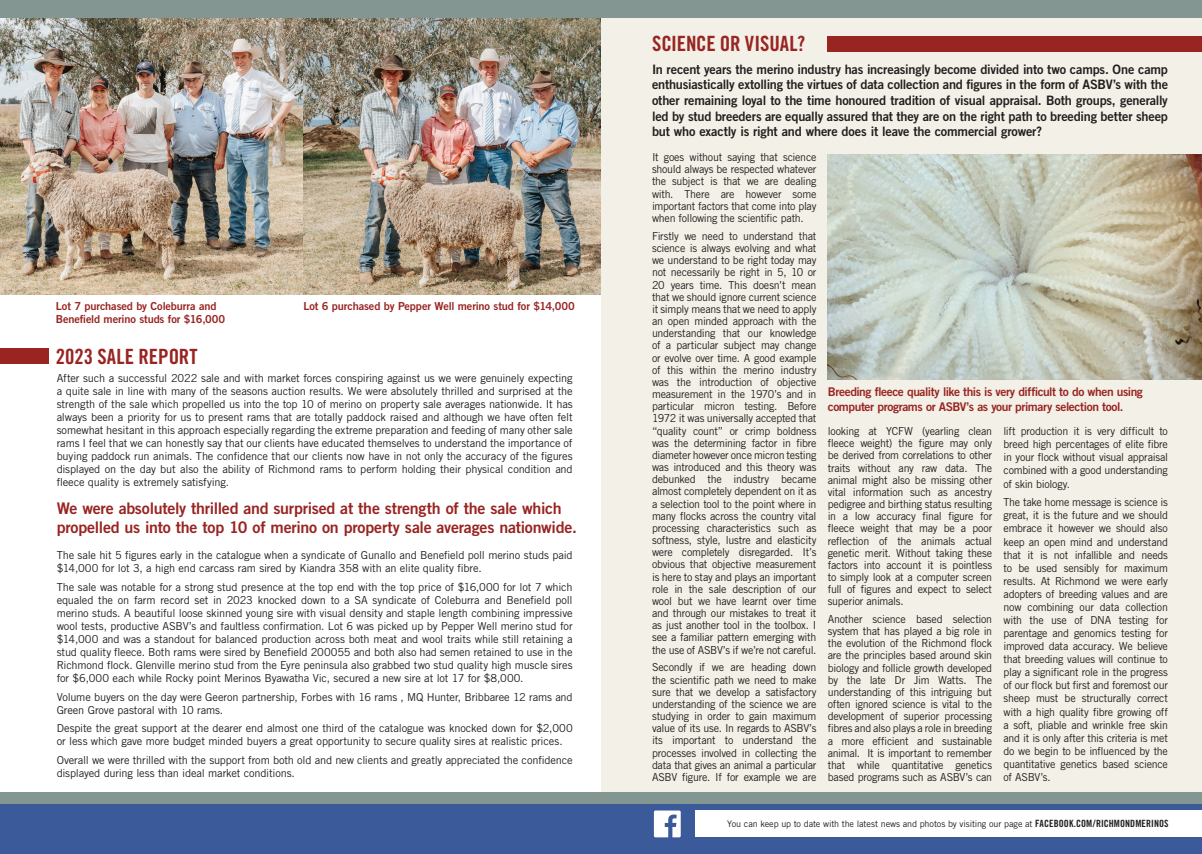
<style>
.page{position:relative;width:1202px;height:854px;background:#fff}
.page>*{position:absolute;margin:0;border:0;box-sizing:border-box;transform-origin:0 0}
.body_copy_para{font:21px "Trade Gothic LT Std Bd Cn 20";color:#982522}
.body_copy_para-2{font:16px/19.2px "Trade Gothic LT Std Bd 2";letter-spacing:-.015em;color:#982522}
.body_copy_para-3{font:13px/15.6px "Trade Gothic LT Std Bd 2";letter-spacing:-.015em;color:#231f20;text-align:justify}
.body_copy_para-4{font:12px/15px "Trade Gothic LT Std Bd 2";letter-spacing:-.035em;color:#982522}
.body_copy_para-5{font:11px/12.2px "Trade Gothic LT Std";letter-spacing:-.015em;color:#231f20;text-align:justify}
.body_copy_para-6{font:11px/13.2px "Trade Gothic LT Std Bd 2";letter-spacing:-.01em;color:#982522}
.body_copy_para-7{font:9px "Trade Gothic LT Std";letter-spacing:-.01em;color:#231f20}
.s1{font-family:"Trade Gothic LT Std Bd Cn 20";font-size:10px}
</style>
<div class="page">
<div style="left:601px;top:0;width:601px;height:842px;background:#f3f0e7"></div>
<div style="left:0;top:791px;width:1202px;height:15px;background:#839692"></div>
<div style="left:0;top:804px;width:1202px;height:49px;background:#3b5a9a"></div>
<svg style="left:653px;top:812px;width:27px;height:26px"></svg>
<svg style="left:654px;top:810px;width:27px;height:27px"></svg>
<div style="left:695px;top:810px;width:507px;height:26px;background:#fff"></div>
<img style="left:0;top:17px;width:303px;height:277px">
<img style="left:303px;top:17px;width:298px;height:277px">
<div style="left:0;top:0;width:1202px;height:17px;background:#839692"></div>
<img style="left:828px;top:154px;width:374px;height:225px">
<div style="left:828px;top:36px;width:374px;height:15px;background:#982522"></div>
<div style="left:0;top:348px;width:48px;height:16px;background:#982522"></div>
<p class="body_copy_para-6" style="left:56px;top:299px;width:171px">Lot 7 purchased by Coleburra and<br>Benefield merino studs for $16,000</p>
<p class="body_copy_para-6" style="left:303px;top:299px;width:273px">Lot 6 purchased by Pepper Well merino stud for $14,000</p>
<p class="body_copy_para" style="left:56px;top:343px;width:143px">2023 SALE REPORT</p>
<p class="body_copy_para-5" style="left:57px;top:371px;width:517px;line-height:13px">After such a successful 2022 sale and with market forces conspiring against us we were genuinely expecting a quite sale in line with many of the seasons auction results. We were absolutely thrilled and surprised at the strength of the sale which propelled us into the top 10 of merino on property sale averages nationwide. It has always been a priority for us to present rams that are totally paddock raised and although we have often felt somewhat hesitant in this approach especially regarding the extreme preparation and feeding of many other sale rams I feel that we can honestly say that our clients have educated themselves to understand the importance of buying paddock run animals. The confidence that our clients now have in not only the accuracy of the figures displayed on the day but also the ability of Richmond rams to perform holding their physical condition and fleece quality is extremely satisfying.</p>
<p class="body_copy_para-2" style="left:57px;top:498px;width:522px">We were absolutely thrilled and surprised at the strength of the sale which propelled us into the top 10 of merino on property sale averages nationwide.</p>
<p class="body_copy_para-5" style="left:57px;top:548px;width:517px;line-height:13px">The sale hit 5 figures early in the catalogue when a syndicate of Gunallo and Benefield poll merino studs paid $14,000 for lot 3, a high end carcass ram sired by Kiandra 358 with an elite quality fibre.</p>
<p class="body_copy_para-5" style="left:57px;top:580px;width:517px;line-height:13px">The sale was notable for a strong stud presence at the top end with the top price of $16,000 for lot 7 which equaled the on farm record set in 2023 knocked down to a SA syndicate of Coleburra and Benefield poll merino studs. A beautiful loose skinned young sire with visual density and staple length combining impressive wool tests, productive ASBV’s and faultless confirmation. Lot 6 was picked up by Pepper Well merino stud for $14,000 and was a standout for balanced production across both meat and wool traits while still retaining a stud quality fleece. Both rams were sired by Benefield 200055 and both also had semen retained to use in the Richmond flock. Glenville merino stud from the Eyre peninsula also grabbed two stud quality high muscle sires for $6,000 each while Rocky point Merinos Byawatha Vic, secured a new sire at lot 17 for $8,000.</p>
<p class="body_copy_para-5" style="left:57px;top:689px;width:517px;line-height:13px">Volume buyers on the day were Geeron partnership, Forbes with 16 rams , MQ Hunter, Bribbaree 12 rams and<br>Green Grove pastoral with 10 rams.</p>
<p class="body_copy_para-5" style="left:57px;top:721px;width:517px;line-height:13px">Despite the great support at the dearer end almost one third of the catalogue was knocked down for $2,000 or less which gave more budget minded buyers a great opportunity to secure quality sires at realistic prices.</p>
<p class="body_copy_para-5" style="left:57px;top:753px;width:517px;line-height:13px">Overall we were thrilled with the support from both old and new clients and greatly appreciated the confidence displayed during less than ideal market conditions.</p>
<p class="body_copy_para" style="left:652px;top:31px;width:155px">SCIENCE OR VISUAL?</p>
<p class="body_copy_para-3" style="left:652px;top:61px;width:517px">In recent years the merino industry has increasingly become divided into two camps. One camp enthusiastically extolling the virtues of data collection and figures in the form of ASBV’s with the other remaining loyal to the time honoured tradition of visual appraisal. Both groups, generally led by stud breeders are equally assured that they are on the right path to breeding better sheep but who exactly is right and where does it leave the commercial grower?</p>
<p class="body_copy_para-5" style="left:652px;top:151px;width:166px">It goes without saying that science should always be respected whatever the subject is that we are dealing with. There are however some important factors that come into play when following the scientific path.</p>
<p class="body_copy_para-5" style="left:652px;top:229px;width:166px">Firstly we need to understand that science is always evolving and what we understand to be right today may not necessarily be right in 5, 10 or 20 years time. This doesn’t mean that we should ignore current science it simply means that we need to apply an open minded approach with the understanding that our knowledge of a particular subject may change or evolve over time. A good example of this within the merino industry was the introduction of objective measurement in the 1970’s and in particular micron testing. Before 1972 it was universally accepted that “quality count” or crimp boldness was the determining factor in fibre diameter however once micron testing was introduced and this theory was debunked the industry became almost completely dependent on it as a selection tool to the point where in many flocks across the country vital processing characteristics such as softness, style, lustre and elasticity were completely disregarded. It’s obvious that objective measurement is here to stay and plays an important role in the sale description of our wool but we have learnt over time and through our mistakes to treat it as just another tool in the toolbox. I see a familiar pattern emerging with the use of ASBV’s if we’re not careful.</p>
<p class="body_copy_para-5" style="left:652px;top:661px;width:166px">Secondly if we are heading down the scientific path we need to make sure that we develop a satisfactory understanding of the science we are studying in order to gain maximum value of its use. In regards to ASBV’s its important to understand the processes involved in collecting the data that gives an animal a particular ASBV figure. If for example we are</p>
<p class="body_copy_para-4" style="left:828px;top:384px;width:317px">Breeding fleece quality like this is very difficult to do when using computer programs or ASBV’s as your primary selection tool.</p>
<p class="body_copy_para-5" style="left:828px;top:425px;width:166px">looking at YCFW (yearling clean fleece weight) the figure may only be derived from correlations to other traits without any raw data. The animal might also be missing other vital information such as ancestry pedigree and birthing status resulting in a low accuracy final figure for fleece weight that may be a poor reflection of the animals actual genetic merit. Without taking these factors into account it is pointless to simply look at a computer screen full of figures and expect to select superior animals.</p>
<p class="body_copy_para-5" style="left:828px;top:612px;width:166px">Another science based selection system that has played a big role in the evolution of the Richmond flock are the principles based around skin biology and follicle growth developed by the late Dr Jim Watts. The understanding of this intriguing but often ignored science is vital to the development of superior processing fibres and also plays a role in breeding a more efficient and sustainable animal. It is important to remember that while quantitative genetics based programs such as ASBV’s can</p>
<p class="body_copy_para-5" style="left:1003px;top:424px;width:166px;line-height:13.1px">lift production it is very difficult to breed high percentages of elite fibre in your flock without visual appraisal combined with a good understanding of skin biology.</p>
<p class="body_copy_para-5" style="left:1003px;top:495px;width:166px;line-height:13.1px">The take home message is science is great, it is the future and we should embrace it however we should also keep an open mind and understand that it is not infallible and needs to be used sensibly for maximum results. At Richmond we were early adopters of breeding values and are now combining our data collection with the use of DNA testing for parentage and genomics testing for improved data accuracy. We believe that breeding values will continue to play a significant role in the progress of our flock but first and foremost our sheep must be structurally correct with a high quality fibre growing off a soft, pliable and wrinkle free skin and it is only after this criteria is met do we begin to be influenced by the quantitative genetics based science of ASBV’s.</p>
<p class="body_copy_para-7" style="left:727px;top:817px;width:443px">You can keep up to date with the latest news and photos by visiting our page at <span class="s1">FACEBOOK.COM/RICHMONDMERINOS</span></p>
</div>
